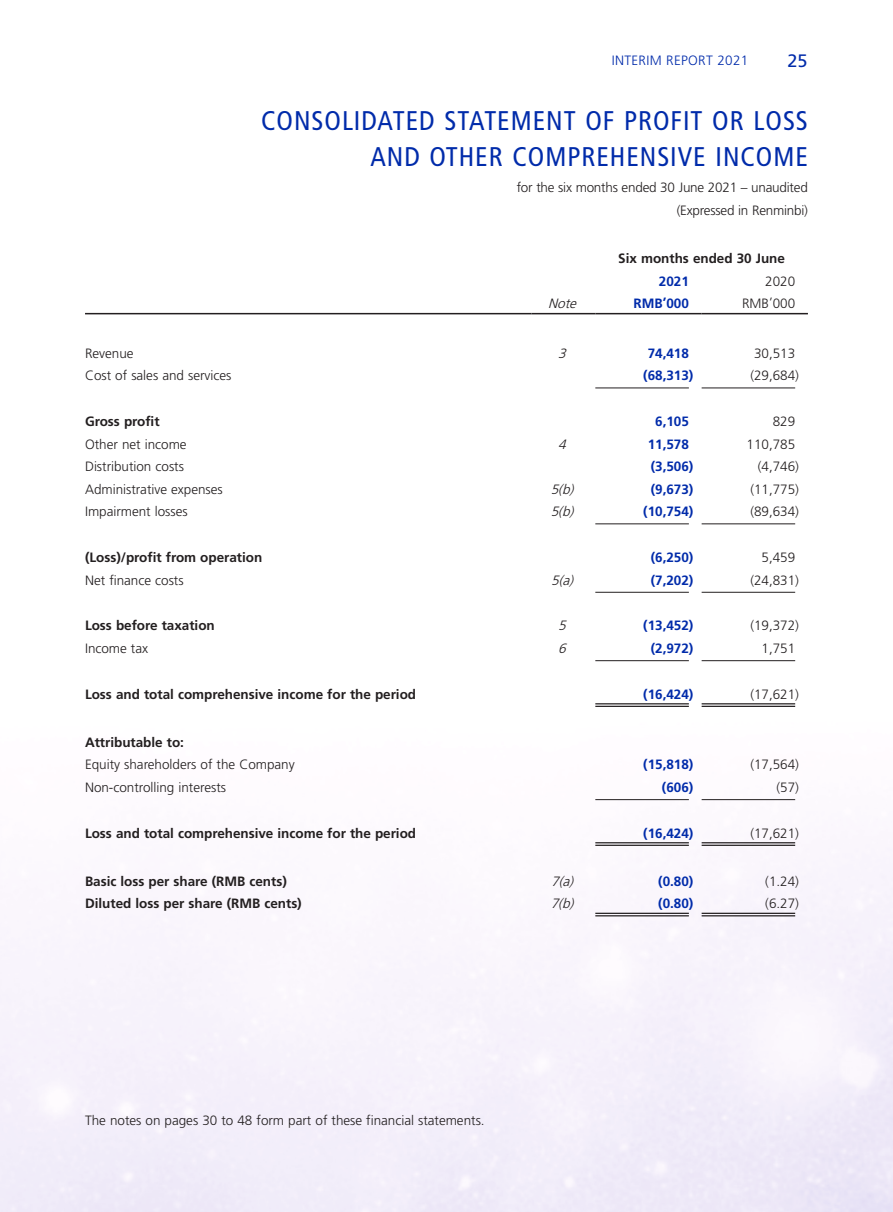
<style>
.page{position:relative;width:893px;height:1212px;background:#fff}
.page>*{position:absolute;margin:0;border:0;box-sizing:border-box;transform-origin:0 0}
.t1{font:condensed 27px/36.2px "Frutiger LT Std";letter-spacing:.035em;color:#002baa;text-align:right}
.t2{font:18px "Frutiger LT Std";color:#002baa}
.t3{font:300 13.5px "Frutiger LT Std";color:#231f20}
.t4{font:700 13.5px "Frutiger LT Std";color:#231f20}
.t5{font:700 13.5px "Frutiger LT Std";color:#002baa}
.t6{font:300 13.5px/23.4px "Frutiger LT Std";letter-spacing:-.02em;color:#231f20;text-align:right}
.t7{font:italic 300 13.5px "Frutiger LT Std";color:#231f20}
.t8{font:300 13.5px "Frutiger LT Std";letter-spacing:.025em;color:#002baa}
</style>
<div class="page">
<hr style="left:85px;top:313px;width:446px;height:1px;background:#231f20">
<hr style="left:531px;top:313px;width:64px;height:1px;background:#231f20">
<hr style="left:595px;top:313px;width:107px;height:1px;background:#231f20">
<hr style="left:702px;top:313px;width:106px;height:1px;background:#231f20">
<hr style="left:595px;top:388px;width:94px;height:1px;background:#231f20">
<hr style="left:702px;top:388px;width:93px;height:1px;background:#231f20">
<hr style="left:595px;top:523px;width:94px;height:1px;background:#231f20">
<hr style="left:702px;top:523px;width:93px;height:1px;background:#231f20">
<hr style="left:595px;top:592px;width:94px;height:1px;background:#231f20">
<hr style="left:702px;top:592px;width:93px;height:1px;background:#231f20">
<hr style="left:595px;top:660px;width:94px;height:1px;background:#231f20">
<hr style="left:702px;top:660px;width:93px;height:1px;background:#231f20">
<hr style="left:595px;top:703px;width:94px;height:1px;background:#231f20">
<hr style="left:595px;top:706px;width:94px;height:1px;background:#231f20">
<hr style="left:702px;top:703px;width:93px;height:1px;background:#231f20">
<hr style="left:702px;top:706px;width:93px;height:1px;background:#231f20">
<hr style="left:595px;top:799px;width:94px;height:1px;background:#231f20">
<hr style="left:702px;top:799px;width:93px;height:1px;background:#231f20">
<hr style="left:595px;top:842px;width:94px;height:1px;background:#231f20">
<hr style="left:595px;top:845px;width:94px;height:1px;background:#231f20">
<hr style="left:702px;top:842px;width:93px;height:1px;background:#231f20">
<hr style="left:702px;top:845px;width:93px;height:1px;background:#231f20">
<hr style="left:595px;top:913px;width:94px;height:1px;background:#231f20">
<hr style="left:595px;top:915px;width:94px;height:1px;background:#231f20">
<hr style="left:702px;top:913px;width:93px;height:1px;background:#231f20">
<hr style="left:702px;top:915px;width:93px;height:1px;background:#231f20">
<p class="t8" style="left:612px;top:52px;width:138px">INTERIM REPORT 2021</p>
<h2 class="t2" style="left:787px;top:51px;width:22px">25</h2>
<h1 class="t1" style="left:261px;top:103px;width:548px">CONSOLIDATED STATEMENT OF PROFIT OR LOSS<br>AND OTHER COMPREHENSIVE INCOME</h1>
<p class="t6" style="left:517px;top:176px;width:293px">for the six months ended 30 June 2021 – unaudited (Expressed in Renminbi)</p>
<p class="t4" style="left:618px;top:251px;width:168px">Six months ended 30 June</p>
<p class="t5" style="left:659px;top:273px;width:31px">2021</p>
<p class="t3" style="left:765px;top:273px;width:31px">2020</p>
<p class="t7" style="left:548px;top:296px;width:33px">Note</p>
<p class="t5" style="left:633px;top:296px;width:57px">RMB’000</p>
<p class="t3" style="left:742px;top:296px;width:55px">RMB’000</p>
<p class="t3" style="left:85px;top:345px;width:50px">Revenue</p>
<p class="t7" style="left:558px;top:345px;width:13px">3</p>
<p class="t5" style="left:648px;top:345px;width:43px">74,418</p>
<p class="t3" style="left:754px;top:345px;width:43px">30,513</p>
<p class="t3" style="left:85px;top:368px;width:148px">Cost of sales and services</p>
<p class="t5" style="left:643px;top:368px;width:52px">(68,313)</p>
<p class="t3" style="left:750px;top:368px;width:50px">(29,684)</p>
<p class="t4" style="left:85px;top:413px;width:76px">Gross profit</p>
<p class="t5" style="left:655px;top:413px;width:35px">6,105</p>
<p class="t3" style="left:773px;top:414px;width:24px">829</p>
<p class="t3" style="left:85px;top:436px;width:103px">Other net income</p>
<p class="t7" style="left:558px;top:436px;width:13px">4</p>
<p class="t5" style="left:648px;top:436px;width:43px">11,578</p>
<p class="t3" style="left:747px;top:436px;width:50px">110,785</p>
<p class="t3" style="left:85px;top:459px;width:100px">Distribution costs</p>
<p class="t5" style="left:651px;top:458px;width:44px">(3,506)</p>
<p class="t3" style="left:758px;top:459px;width:43px">(4,746)</p>
<p class="t3" style="left:85px;top:481px;width:139px">Administrative expenses</p>
<p class="t7" style="left:551px;top:481px;width:28px">5(b)</p>
<p class="t5" style="left:651px;top:481px;width:44px">(9,673)</p>
<p class="t3" style="left:750px;top:481px;width:50px">(11,775)</p>
<p class="t3" style="left:85px;top:504px;width:104px">Impairment losses</p>
<p class="t7" style="left:551px;top:504px;width:28px">5(b)</p>
<p class="t5" style="left:643px;top:503px;width:52px">(10,754)</p>
<p class="t3" style="left:750px;top:504px;width:50px">(89,634)</p>
<p class="t4" style="left:85px;top:549px;width:179px">(Loss)/profit from operation</p>
<p class="t5" style="left:651px;top:549px;width:44px">(6,250)</p>
<p class="t3" style="left:761px;top:550px;width:35px">5,459</p>
<p class="t3" style="left:85px;top:572px;width:100px">Net finance costs</p>
<p class="t7" style="left:551px;top:572px;width:27px">5(a)</p>
<p class="t5" style="left:651px;top:572px;width:44px">(7,202)</p>
<p class="t3" style="left:750px;top:572px;width:50px">(24,831)</p>
<p class="t4" style="left:85px;top:618px;width:131px">Loss before taxation</p>
<p class="t7" style="left:558px;top:618px;width:13px">5</p>
<p class="t5" style="left:643px;top:618px;width:52px">(13,452)</p>
<p class="t3" style="left:750px;top:618px;width:50px">(19,372)</p>
<p class="t3" style="left:85px;top:641px;width:65px">Income tax</p>
<p class="t7" style="left:558px;top:641px;width:13px">6</p>
<p class="t5" style="left:651px;top:640px;width:44px">(2,972)</p>
<p class="t3" style="left:761px;top:641px;width:35px">1,751</p>
<p class="t4" style="left:85px;top:686px;width:333px">Loss and total comprehensive income for the period</p>
<p class="t5" style="left:643px;top:686px;width:52px">(16,424)</p>
<p class="t3" style="left:750px;top:686px;width:50px">(17,621)</p>
<p class="t4" style="left:85px;top:734px;width:100px">Attributable to:</p>
<p class="t3" style="left:85px;top:757px;width:211px">Equity shareholders of the Company</p>
<p class="t5" style="left:643px;top:757px;width:52px">(15,818)</p>
<p class="t3" style="left:750px;top:757px;width:50px">(17,564)</p>
<p class="t3" style="left:85px;top:779px;width:143px">Non-controlling interests</p>
<p class="t5" style="left:662px;top:779px;width:33px">(606)</p>
<p class="t3" style="left:776px;top:779px;width:24px">(57)</p>
<p class="t4" style="left:85px;top:825px;width:333px">Loss and total comprehensive income for the period</p>
<p class="t5" style="left:643px;top:825px;width:52px">(16,424)</p>
<p class="t3" style="left:750px;top:825px;width:50px">(17,621)</p>
<p class="t4" style="left:85px;top:873px;width:203px">Basic loss per share (RMB cents)</p>
<p class="t7" style="left:551px;top:873px;width:27px">7(a)</p>
<p class="t5" style="left:658px;top:873px;width:37px">(0.80)</p>
<p class="t3" style="left:765px;top:873px;width:35px">(1.24)</p>
<p class="t4" style="left:85px;top:896px;width:218px">Diluted loss per share (RMB cents)</p>
<p class="t7" style="left:551px;top:896px;width:28px">7(b)</p>
<p class="t5" style="left:658px;top:896px;width:37px">(0.80)</p>
<p class="t3" style="left:765px;top:896px;width:35px">(6.27)</p>
<p class="t3" style="left:85px;top:1113px;width:401px">The notes on pages 30 to 48 form part of these financial statements.</p>
</div>
